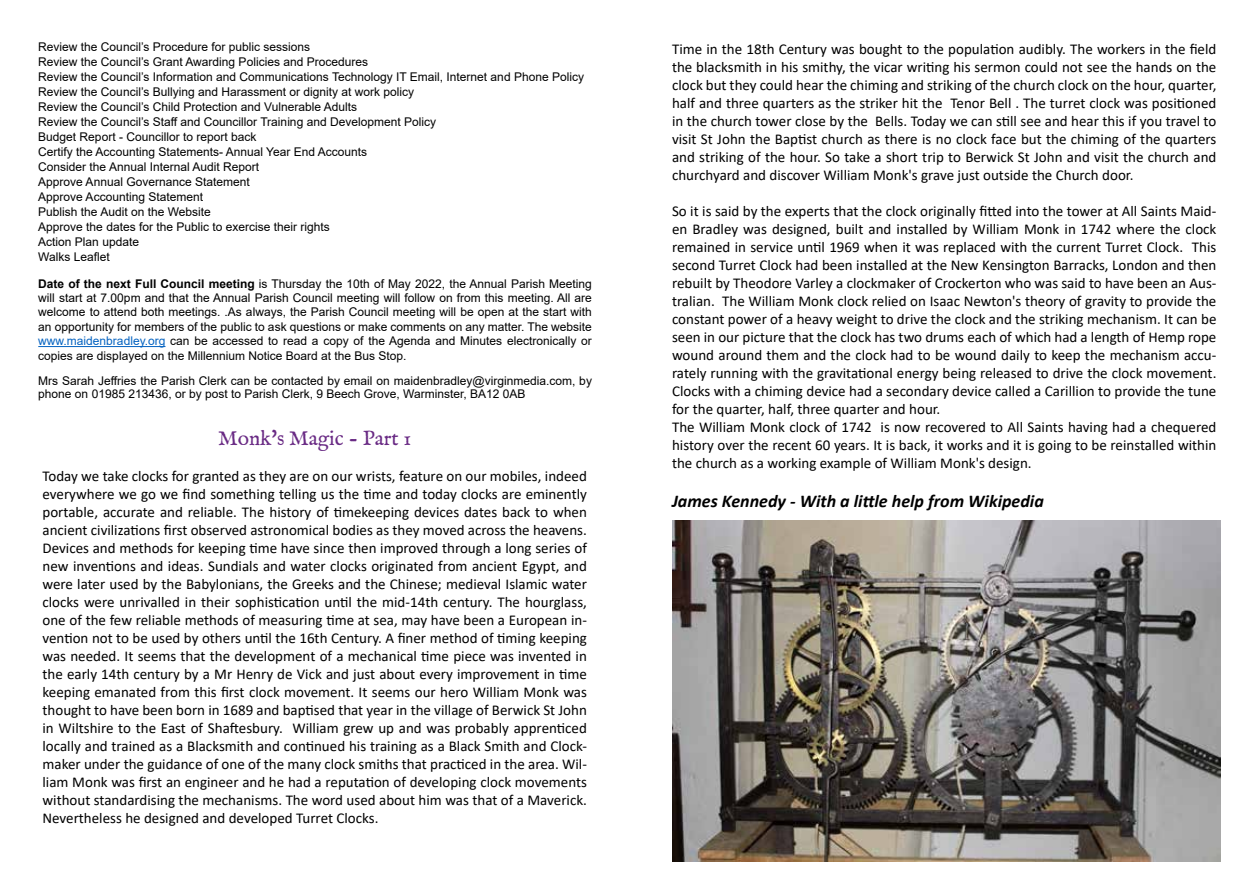
<style>
.page{position:relative;width:1259px;height:893px;background:#fff}
.page>*{position:absolute;margin:0;border:0;box-sizing:border-box;transform-origin:0 0}
.t1{font:21px "IM FELL English Roman";color:#692a84}
.t2{font:italic 700 18px "Calibri";letter-spacing:-.01em;color:#000}
.t3{font:15px/18px "Calibri";color:#000;text-align:justify}
.t4{font:12px/15px "Arial";color:#000}
.s1{font-weight:700}
.s2{color:#0563c1}
</style>
<div class="page">
<hr style="left:38px;top:346px;width:127px;height:1px;background:#0563c1">
<img style="left:672px;top:521px;width:548px;height:340px">
<p class="t4" style="left:38px;top:39px;width:547px">Review the Council’s Procedure for public sessions<br>Review the Council’s Grant Awarding Policies and Procedures<br>Review the Council’s Information and Communications Technology IT Email, Internet and Phone Policy Review the Council’s Bullying and Harassment or dignity at work policy<br>Review the Council’s Child Protection and Vulnerable Adults<br>Review the Council’s Staff and Councillor Training and Development Policy<br>Budget Report - Councillor to report back<br>Certify the Accounting Statements- Annual Year End Accounts<br>Consider the Annual Internal Audit Report<br>Approve Annual Governance Statement<br>Approve Accounting Statement<br>Publish the Audit on the Website<br>Approve the dates for the Public to exercise their rights<br>Action Plan update<br>Walks Leaflet</p>
<p class="t4" style="left:38px;top:276px;width:555px;line-height:14.4px;text-align:justify"><span class="s1">Date of the next Full Council meeting</span> is Thursday the 10th of May 2022, the Annual Parish Meeting will start at 7.00pm and that the Annual Parish Council meeting will follow on from this meeting. All are welcome to attend both meetings. .As always, the Parish Council meeting will be open at the start with an opportunity for members of the public to ask questions or make comments on any matter. The website <span class="s2">www.maidenbradley.org</span> can be accessed to read a copy of the Agenda and Minutes electronically or copies are displayed on the Millennium Notice Board at the Bus Stop.</p>
<p class="t4" style="left:38px;top:374px;width:555px;line-height:12.9px">Mrs Sarah Jeffries the Parish Clerk can be contacted by email on maidenbradley@virginmedia.com, by phone on 01985 213436, or by post to Parish Clerk, 9 Beech Grove, Warminster, BA12 0AB</p>
<h1 class="t1" style="left:218px;top:426px;width:194px">Monk's Magic - Part 1</h1>
<p class="t3" style="left:43px;top:467px;width:546px">Today we take clocks for granted as they are on our wrists, feature on our mobiles, indeed everywhere we go we find something telling us the time and today clocks are eminently portable, accurate and reliable. The history of timekeeping devices dates back to when ancient civilizations first observed astronomical bodies as they moved across the heavens.<br>Devices and methods for keeping time have since then improved through a long series of new inventions and ideas. Sundials and water clocks originated from ancient Egypt, and were later used by the Babylonians, the Greeks and the Chinese; medieval Islamic water clocks were unrivalled in their sophistication until the mid-14th century. The hourglass, one of the few reliable methods of measuring time at sea, may have been a European in&shy;vention not to be used by others until the 16th Century. A finer method of timing keeping was needed. It seems that the development of a mechanical time piece was invented in the early 14th century by a Mr Henry de Vick and just about every improvement in time keeping emanated from this first clock movement. It seems our hero William Monk was thought to have been born in 1689 and baptised that year in the village of Berwick St John in Wiltshire to the East of Shaftesbury. William grew up and was probably apprenticed locally and trained as a Blacksmith and continued his training as a Black Smith and Clock&shy;maker under the guidance of one of the many clock smiths that practiced in the area. Wil&shy;liam Monk was first an engineer and he had a reputation of developing clock movements without standardising the mechanisms. The word used about him was that of a Maverick.<br>Nevertheless he designed and developed Turret Clocks.</p>
<p class="t3" style="left:672px;top:39px;width:546px">Time in the 18th Century was bought to the population audibly. The workers in the field the blacksmith in his smithy, the vicar writing his sermon could not see the hands on the clock but they could hear the chiming and striking of the church clock on the hour, quarter, half and three quarters as the striker hit the Tenor Bell . The turret clock was positioned in the church tower close by the Bells. Today we can still see and hear this if you travel to visit St John the Baptist church as there is no clock face but the chiming of the quarters and striking of the hour. So take a short trip to Berwick St John and visit the church and churchyard and discover William Monk's grave just outside the Church door.</p>
<p class="t3" style="left:672px;top:201px;width:546px;text-align:left">So it is said by the experts that the clock originally fitted into the tower at All Saints Maid&shy;en Bradley was designed, built and installed by William Monk in 1742 where the clock remained in service until 1969 when it was replaced with the current Turret Clock. This second Turret Clock had been installed at the New Kensington Barracks, London and then rebuilt by Theodore Varley a clockmaker of Crockerton who was said to have been an Aus&shy;tralian. The William Monk clock relied on Isaac Newton's theory of gravity to provide the constant power of a heavy weight to drive the clock and the striking mechanism. It can be seen in our picture that the clock has two drums each of which had a length of Hemp rope wound around them and the clock had to be wound daily to keep the mechanism accu&shy;rately running with the gravitational energy being released to drive the clock movement.<br>Clocks with a chiming device had a secondary device called a Carillion to provide the tune for the quarter, half, three quarter and hour.<br>The William Monk clock of 1742 is now recovered to All Saints having had a chequered history over the recent 60 years. It is back, it works and it is going to be reinstalled within the church as a working example of William Monk's design.</p>
<p class="t2" style="left:672px;top:489px;width:373px">James Kennedy - With a little help from Wikipedia</p>
</div>
